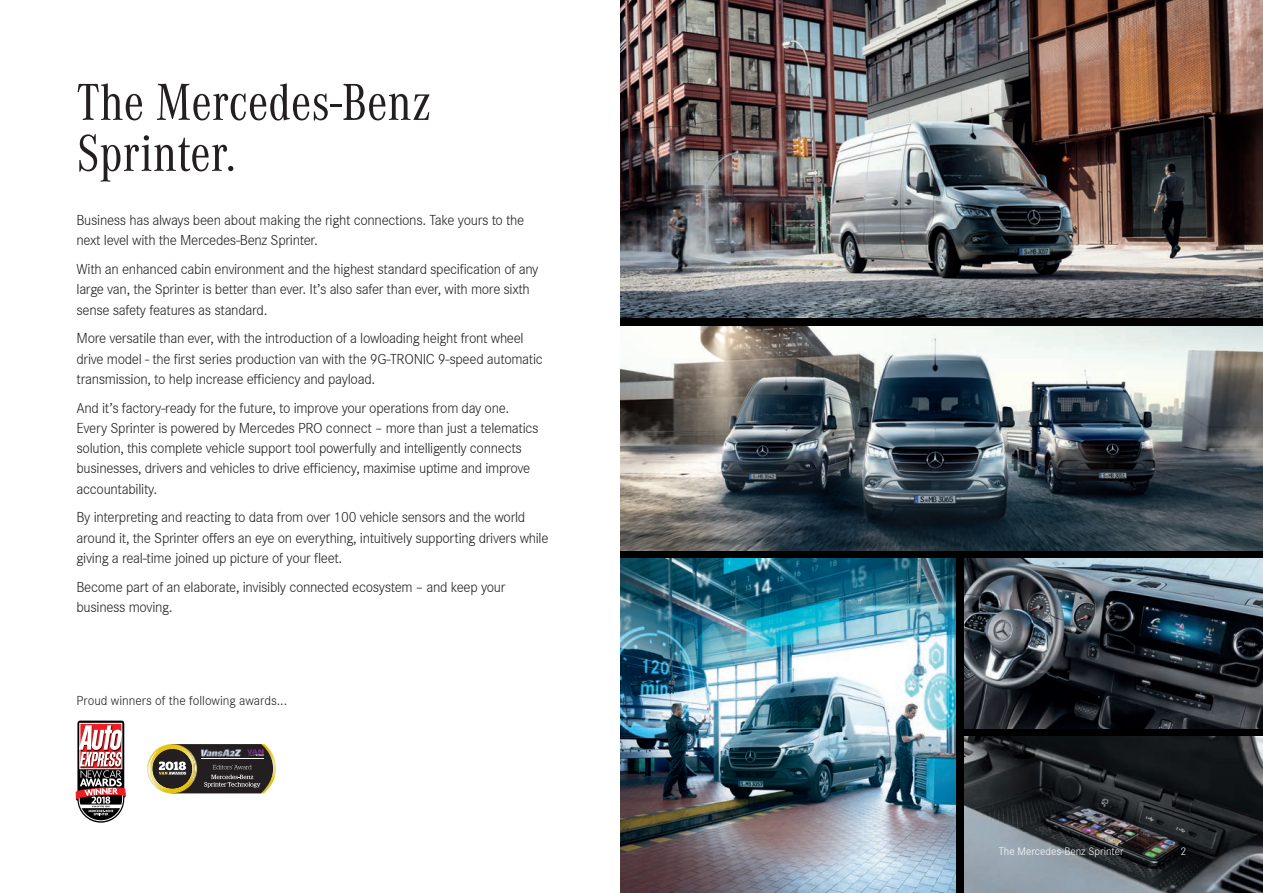
<style>
.page{position:relative;width:1263px;height:893px;background:#fff}
.page>*{position:absolute;margin:0;border:0;box-sizing:border-box;transform-origin:0 0}
.t1{font:54px/51px "Daimler CAC";color:#231f20}
.t2{font:300 15px/20.2px "Daimler CS";letter-spacing:-.02em;color:#231f20}
.t3{font:300 13.5px "Daimler CS";color:#231f20}
.t4{font:300 11.25px "Daimler CS";color:#fff}
</style>
<div class="page">
<svg style="left:621px;top:317px;width:642px;height:576px;fill:#000"></svg>
<img style="left:621px;top:559px;width:334px;height:334px">
<img style="left:965px;top:559px;width:298px;height:169px">
<img style="left:621px;top:0;width:642px;height:317px">
<img style="left:621px;top:326px;width:642px;height:224px">
<img style="left:965px;top:737px;width:298px;height:156px">
<svg style="left:76px;top:721px;width:50px;height:102px"></svg>
<img style="left:147px;top:744px;width:129px;height:50px">
<h1 class="t1" style="left:77px;top:75px;width:356px">The Mercedes-Benz<br>Sprinter.</h1>
<p class="t2" style="left:77px;top:209px;width:449px">Business has always been about making the right connections. Take yours to the next level with the Mercedes-Benz Sprinter.</p>
<p class="t2" style="left:77px;top:258px;width:463px">With an enhanced cabin environment and the highest standard specification of any large van, the Sprinter is better than ever. It’s also safer than ever, with more sixth sense safety features as standard.</p>
<p class="t2" style="left:77px;top:327px;width:468px">More versatile than ever, with the introduction of a lowloading height front wheel drive model - the first series production van with the 9G-TRONIC 9-speed automatic transmission, to help increase efficiency and payload.</p>
<p class="t2" style="left:77px;top:397px;width:463px">And it’s factory-ready for the future, to improve your operations from day one.<br>Every Sprinter is powered by Mercedes PRO connect – more than just a telematics solution, this complete vehicle support tool powerfully and intelligently connects businesses, drivers and vehicles to drive efficiency, maximise uptime and improve accountability.</p>
<p class="t2" style="left:77px;top:506px;width:473px">By interpreting and reacting to data from over 100 vehicle sensors and the world around it, the Sprinter offers an eye on everything, intuitively supporting drivers while giving a real-time joined up picture of your fleet.</p>
<p class="t2" style="left:77px;top:576px;width:430px">Become part of an elaborate, invisibly connected ecosystem – and keep your business moving.</p>
<p class="t3" style="left:77px;top:691px;width:212px">Proud winners of the following awards...</p>
<p class="t4" style="left:999px;top:844px;width:126px">The Mercedes-Benz Sprinter</p>
<p class="t4" style="left:1180px;top:844px;width:7px">2</p>
</div>
